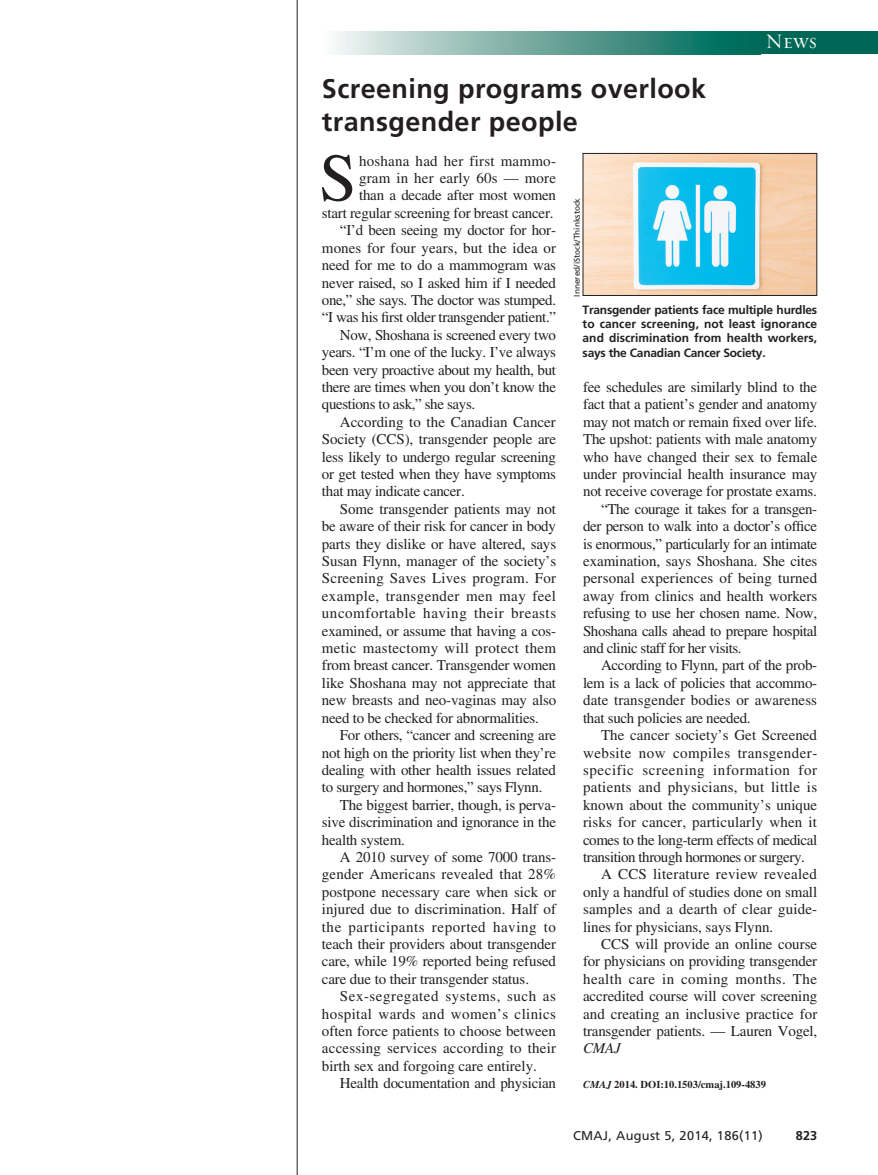
<style>
.page{position:relative;width:878px;height:1175px;background:#fff}
.page>*{position:absolute;margin:0;border:0;box-sizing:border-box;transform-origin:0 0}
.DC{font:67.5px "Times LT Std";color:#231f20}
.T18{font:700 27px/33px "Frutiger LT Std";letter-spacing:.015em;color:#231f20}
.t1{font:21px "Requiem Display HTF Small Caps";color:#fff}
.DC-2{font:15px/17.4px "Times LT Std";letter-spacing:-.015em;color:#231f20;text-align:justify}
.t2{font:12.75px "Frutiger LT Std";letter-spacing:.025em;color:#231f20}
.t3{font:700 12.75px "Frutiger LT Std";color:#231f20}
.FIG{font:700 12px/14.2px "Frutiger LT Std";letter-spacing:-.02em;color:#231f20;text-align:justify}
.DOI{font:700 10.5px "Times LT Std";color:#231f20}
.PC{font:8.25px "Frutiger LT Std";color:#231f20}
.s1{font-style:italic}
</style>
<div class="page">
<div style="left:751px;top:32px;width:127px;height:22px;background:#006756"></div>
<div style="left:322px;top:32px;width:438px;height:22px;background:linear-gradient(to right,#f6f4f3,#006150)"></div>
<img style="left:584px;top:155px;width:231px;height:139px">
<div style="left:582px;top:153px;width:235px;height:143px;border:1px solid #231f20"></div>
<hr style="left:297px;top:0;width:1px;height:1174px;background:#231f20">
<p class="T18" style="left:322px;top:73px;width:386px">Screening programs overlook transgender people</p>
<h3 class="t1" style="left:765px;top:29px;width:53px">News</h3>
<p class="DC" style="left:319px;top:140px;width:39px">S</p>
<p class="DC-2" style="left:322px;top:152px;width:236px;text-align:right">hoshana had her first mammo-<br>gram in her early 60s — more<br>than a decade after most women<br>start regular screening for breast cancer.</p>
<p class="DC-2" style="left:322px;top:221px;width:236px;text-indent:18px">“I’d been seeing my doctor for hor&shy;mones for four years, but the idea or need for me to do a mammogram was never raised, so I asked him if I needed one,” she says. The doctor was stumped. “I was his first older transgender patient.”</p>
<p class="DC-2" style="left:322px;top:326px;width:236px;text-indent:18px">Now, Shoshana is screened every two years. “I’m one of the lucky. I’ve always been very proactive about my health, but there are times when you don’t know the questions to ask,” she says.</p>
<p class="DC-2" style="left:322px;top:413px;width:236px;text-indent:18px">According to the Canadian Cancer Society (CCS), transgender people are less likely to undergo regular screening or get tested when they have symptoms that may indicate cancer.</p>
<p class="DC-2" style="left:322px;top:500px;width:236px;text-indent:18px">Some transgender patients may not be aware of their risk for cancer in body parts they dislike or have altered, says Susan Flynn, manager of the society’s Screening Saves Lives program. For example, transgender men may feel uncomfortable having their breasts examined, or assume that having a cos&shy;metic mastectomy will protect them from breast cancer. Transgender women like Shoshana may not appreciate that new breasts and neo-vaginas may also need to be checked for abnormalities.</p>
<p class="DC-2" style="left:322px;top:726px;width:235px;text-indent:18px">For others, “cancer and screening are not high on the priority list when they’re dealing with other health issues related to surgery and hormones,” says Flynn.</p>
<p class="DC-2" style="left:322px;top:796px;width:236px;text-indent:18px">The biggest barrier, though, is perva&shy;sive discrimination and ignorance in the health system.</p>
<p class="DC-2" style="left:322px;top:848px;width:236px;text-indent:18px">A 2010 survey of some 7000 trans&shy;gender Americans revealed that 28% postpone necessary care when sick or injured due to discrimination. Half of the participants reported having to teach their providers about transgender care, while 19% reported being refused care due to their transgender status.</p>
<p class="DC-2" style="left:322px;top:987px;width:236px;text-indent:18px">Sex-segregated systems, such as hospital wards and women’s clinics often force patients to choose between accessing services according to their birth sex and forgoing care entirely.</p>
<p class="DC-2" style="left:340px;top:1074px;width:217px">Health documentation and physician</p>
<p class="PC" style="left:572px;top:296px;width:100px;rotate:-90deg">Innered/iStock/Thinkstock</p>
<p class="FIG" style="left:582px;top:302px;width:236px">Transgender patients face multiple hurdles to cancer screening, not least ignorance and discrimination from health workers, says the Canadian Cancer Society.</p>
<p class="DC-2" style="left:583px;top:378px;width:236px">fee schedules are similarly blind to the fact that a patient’s gender and anatomy may not match or remain fixed over life.<br>The upshot: patients with male anatomy who have changed their sex to female under provincial health insurance may not receive coverage for prostate exams.</p>
<p class="DC-2" style="left:583px;top:500px;width:236px;text-indent:18px">“The courage it takes for a transgen&shy;der person to walk into a doctor’s office is enormous,” particularly for an intimate examination, says Shoshana. She cites personal experiences of being turned away from clinics and health workers refusing to use her chosen name. Now, Shoshana calls ahead to prepare hospital and clinic staff for her visits.</p>
<p class="DC-2" style="left:583px;top:656px;width:235px;text-indent:18px">According to Flynn, part of the prob&shy;lem is a lack of policies that accommo&shy;date transgender bodies or awareness that such policies are needed.</p>
<p class="DC-2" style="left:583px;top:726px;width:236px;text-indent:18px">The cancer society’s Get Screened website now compiles transgender&shy;specific screening information for patients and physicians, but little is known about the community’s unique risks for cancer, particularly when it comes to the long-term effects of medical transition through hormones or surgery.</p>
<p class="DC-2" style="left:583px;top:865px;width:236px;text-indent:18px">A CCS literature review revealed only a handful of studies done on small samples and a dearth of clear guide&shy;lines for physicians, says Flynn.</p>
<p class="DC-2" style="left:583px;top:935px;width:236px;text-indent:18px">CCS will provide an online course for physicians on providing transgender health care in coming months. The accredited course will cover screening and creating an inclusive practice for transgender patients. — Lauren Vogel, <span class="s1">CMAJ</span></p>
<p class="DOI" style="left:583px;top:1078px;width:184px"><span class="s1">CMAJ</span> 2014. DOI:10.1503/cmaj.109-4839</p>
<p class="t2" style="left:573px;top:1127px;width:191px">CMAJ, August 5, 2014, 186(11)</p>
<p class="t3" style="left:795px;top:1127px;width:23px">823</p>
</div>
